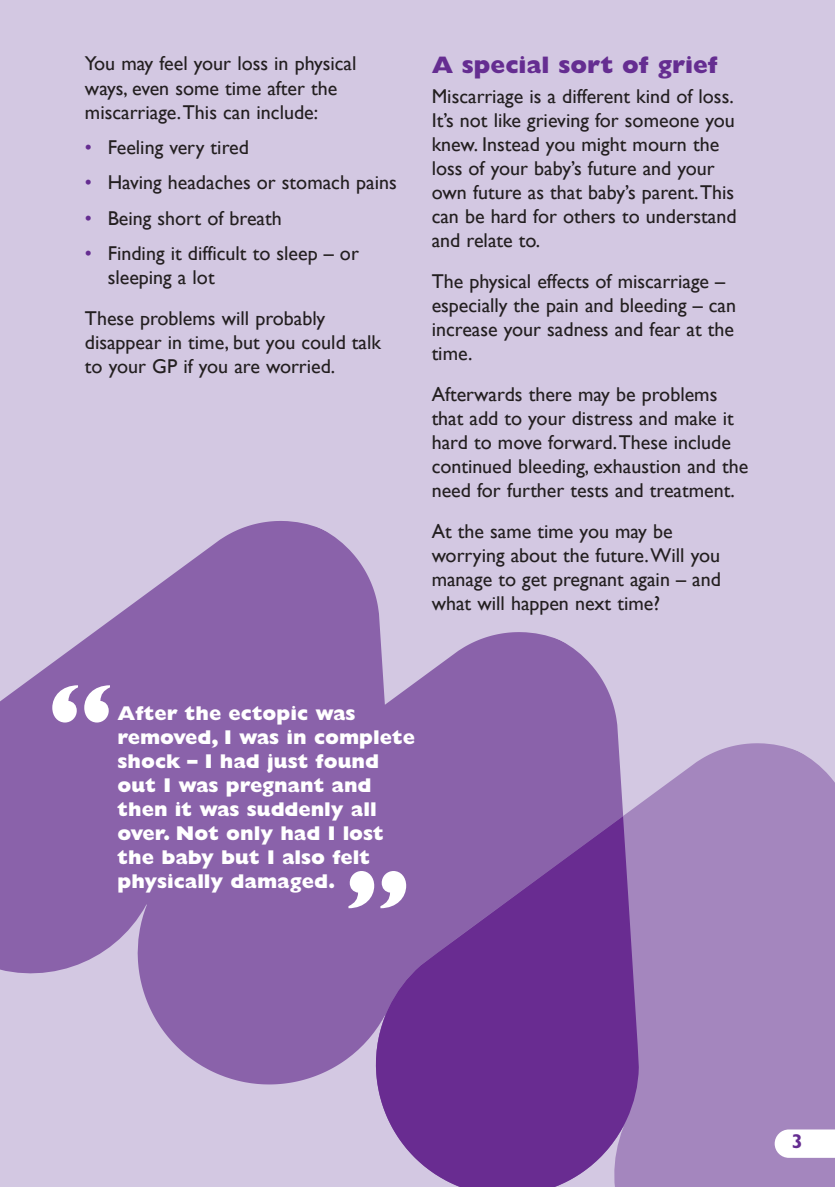
<style>
.page{position:relative;width:835px;height:1187px;background:#fff}
.page>*{position:absolute;margin:0;border:0;box-sizing:border-box;transform-origin:0 0}
.t1{font:800 96px "Gill Sans";color:#fff}
.t2{font:800 24px "Gill Sans";color:#652d91}
.t3{font:20px/24px "Gill Sans";color:#231f20}
.t4{font:800 20px/24px "Gill Sans";color:#fff}
.t5{font:700 20px "Gill Sans";color:#652d91}
.s1{color:#652d91}
</style>
<div class="page">
<div style="left:0;top:0;width:835px;height:1186px;background:#d3c8e2"></div>
<svg style="left:0;top:521px;width:619px;height:564px;fill:#8a62aa"></svg>
<svg style="left:358px;top:743px;width:477px;height:443px;background:#a182bc"></svg>
<svg style="left:375px;top:816px;width:264px;height:370px;background:#79459d"></svg>
<svg style="left:775px;top:1129px;width:60px;height:28px;background:#f9f7fb"></svg>
<svg style="left:0;top:1076px;width:208px;height:111px"></svg>
<p class="t3" style="left:85px;top:52px;width:273px">You may feel your loss in physical ways, even some time after the miscarriage.This can include:</p>
<p class="t3" style="left:85px;top:135px;width:166px"><span class="s1">•</span> Feeling very tired</p>
<p class="t3" style="left:85px;top:170px;width:313px"><span class="s1">•</span> Having headaches or stomach pains</p>
<p class="t3" style="left:85px;top:206px;width:198px"><span class="s1">•</span> Being short of breath</p>
<p class="t3" style="left:108px;top:241px;width:253px;text-indent:-23px"><span class="s1">•</span> Finding it difficult to sleep – or sleeping a lot</p>
<p class="t3" style="left:85px;top:306px;width:298px">These problems will probably disappear in time, but you could talk to your GP if you are worried.</p>
<p class="t2" style="left:432px;top:56px;width:288px">A special sort of grief</p>
<p class="t3" style="left:432px;top:84px;width:307px">Miscarriage is a different kind of loss.<br>It’s not like grieving for someone you knew. Instead you might mourn the loss of your baby’s future and your own future as that baby’s parent.This can be hard for others to understand and relate to.</p>
<p class="t3" style="left:432px;top:269px;width:306px">The physical effects of miscarriage – especially the pain and bleeding – can increase your sadness and fear at the time.</p>
<p class="t3" style="left:432px;top:382px;width:318px">Afterwards there may be problems that add to your distress and make it hard to move forward.These include continued bleeding, exhaustion and the need for further tests and treatment.</p>
<p class="t3" style="left:432px;top:519px;width:291px">At the same time you may be worrying about the future.Will you manage to get pregnant again – and what will happen next time?</p>
<h1 class="t1" style="left:46px;top:683px;width:69px">“</h1>
<p class="t4" style="left:118px;top:703px;width:299px">After the ectopic was removed, I was in complete shock – I had just found out I was pregnant and then it was suddenly all over. Not only had I lost the baby but I also felt physically damaged.</p>
<h1 class="t1" style="left:412px;top:910px;width:69px;rotate:-180deg">“</h1>
<p class="t5" style="left:792px;top:1133px;width:13px">3</p>
</div>
